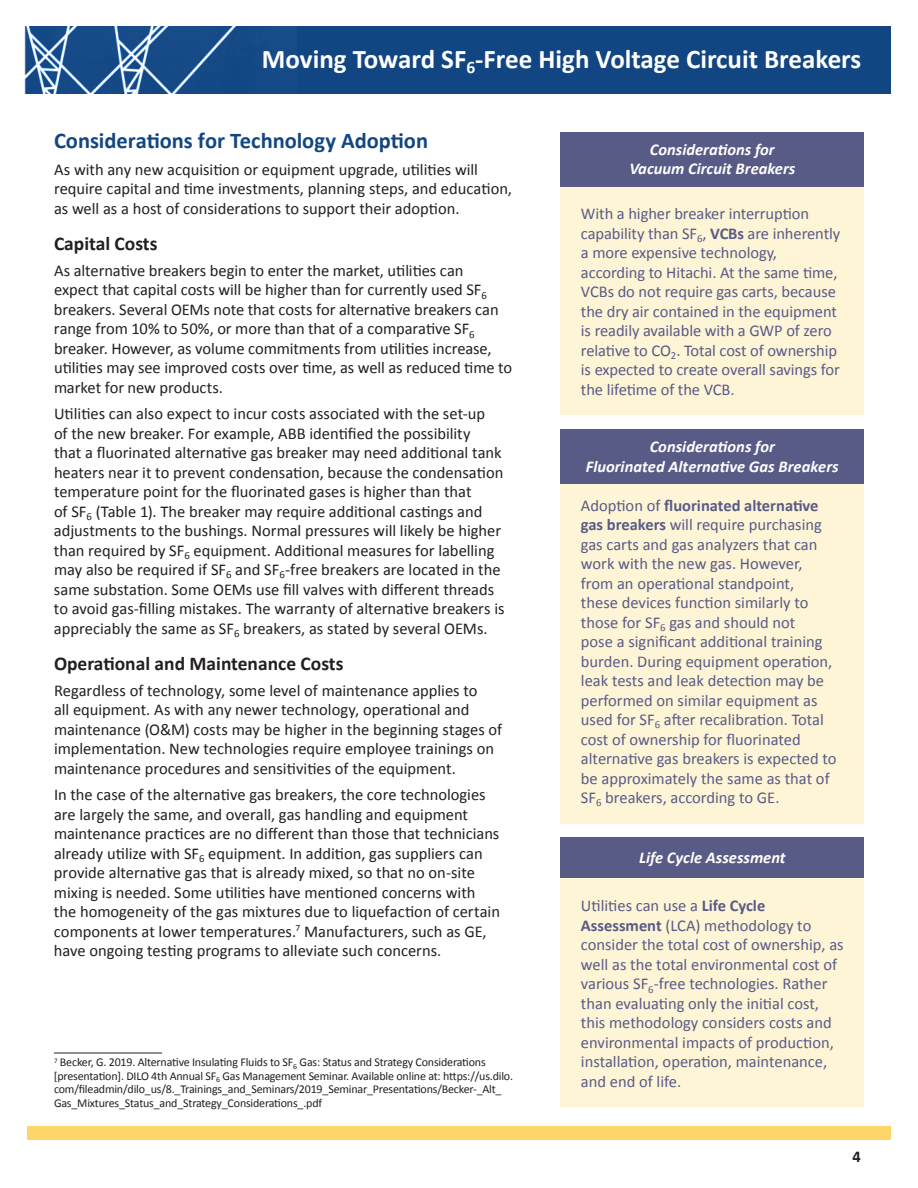
<style>
.page{position:relative;width:918px;height:1188px;background:#fff}
.page>*{position:absolute;margin:0;border:0;box-sizing:border-box;transform-origin:0 0}
.t1{font:700 27px "Calibri";color:#fff}
.t2{font:700 22.5px "Calibri";color:#124682}
.t3{font:700 19.5px "Calibri";color:#231f20}
.t4{font:16.5px/19.5px "Calibri";letter-spacing:-.005em;color:#231f20}
.t5{font:16.5px/19.5px "Calibri";color:#595b87}
.t6{font:italic 700 16.5px/19.5px "Calibri";color:#fff;text-align:center}
.t7{font:700 16.5px "Calibri";color:#231f20}
.t8{font:12px/13.5px "Calibri";letter-spacing:-.015em;color:#231f20}
.s1{font-weight:700}
</style>
<div class="page">
<div style="left:27px;top:1126px;width:864px;height:14px;background:#fdd667"></div>
<div style="left:27px;top:26px;width:864px;height:68px;background:#124682"></div>
<hr style="left:54px;top:1053px;width:108px;height:1px;background:#231f20">
<div style="left:561px;top:478px;width:303px;height:345px;background:#fef4d6"></div>
<div style="left:561px;top:429px;width:303px;height:55px;background:#595b87"></div>
<div style="left:561px;top:187px;width:303px;height:228px;background:#fef4d6"></div>
<div style="left:561px;top:132px;width:303px;height:55px;background:#595b87"></div>
<div style="left:561px;top:879px;width:303px;height:228px;background:#fef4d6"></div>
<div style="left:561px;top:838px;width:303px;height:40px;background:#595b87"></div>
<h1 class="t1" style="left:262px;top:42px;width:601px">Moving Toward SF<sub>6</sub>-Free High Voltage Circuit Breakers</h1>
<h2 class="t2" style="left:54px;top:126px;width:376px">Considerations for Technology Adoption</h2>
<p class="t4" style="left:54px;top:159px;width:460px">As with any new acquisition or equipment upgrade, utilities will require capital and time investments, planning steps, and education, as well as a host of considerations to support their adoption.</p>
<h3 class="t3" style="left:54px;top:231px;width:105px">Capital Costs</h3>
<p class="t4" style="left:54px;top:260px;width:460px">As alternative breakers begin to enter the market, utilities can expect that capital costs will be higher than for currently used SF<sub>6 </sub>breakers. Several OEMs note that costs for alternative breakers can range from 10% to 50%, or more than that of a comparative SF<sub>6 </sub>breaker. However, as volume commitments from utilities increase, utilities may see improved costs over time, as well as reduced time to market for new products.</p>
<p class="t4" style="left:54px;top:403px;width:452px">Utilities can also expect to incur costs associated with the set-up<br>of the new breaker. For example, ABB identified the possibility<br>that a fluorinated alternative gas breaker may need additional tank heaters near it to prevent condensation, because the condensation temperature point for the fluorinated gases is higher than that<br>of SF<sub>6</sub> (Table 1). The breaker may require additional castings and adjustments to the bushings. Normal pressures will likely be higher than required by SF<sub>6</sub> equipment. Additional measures for labelling may also be required if SF<sub>6</sub> and SF<sub>6</sub>-free breakers are located in the same substation. Some OEMs use fill valves with different threads to avoid gas-filling mistakes. The warranty of alternative breakers is appreciably the same as SF<sub>6</sub> breakers, as stated by several OEMs.</p>
<h3 class="t3" style="left:54px;top:651px;width:291px">Operational and Maintenance Costs</h3>
<p class="t4" style="left:54px;top:680px;width:450px">Regardless of technology, some level of maintenance applies to<br>all equipment. As with any newer technology, operational and maintenance (O&amp;M) costs may be higher in the beginning stages of implementation. New technologies require employee trainings on maintenance procedures and sensitivities of the equipment.</p>
<p class="t4" style="left:54px;top:784px;width:448px">In the case of the alternative gas breakers, the core technologies are largely the same, and overall, gas handling and equipment maintenance practices are no different than those that technicians already utilize with SF<sub>6</sub> equipment. In addition, gas suppliers can provide alternative gas that is already mixed, so that no on-site mixing is needed. Some utilities have mentioned concerns with the homogeneity of the gas mixtures due to liquefaction of certain components at lower temperatures.<sup>7</sup> Manufacturers, such as GE, have ongoing testing programs to alleviate such concerns.</p>
<p class="t8" style="left:54px;top:1055px;width:461px"><sup>7</sup> Becker, G. 2019. Alternative Insulating Fluids to SF<sub>6</sub> Gas: Status and Strategy Considerations [presentation]. DILO 4th Annual SF<sub>6</sub> Gas Management Seminar. Available online at: https://us.dilo. com/fileadmin/dilo_us/8._Trainings_and_Seminars/2019_Seminar_Presentations/Becker-_Alt_ Gas_Mixtures_Status_and_Strategy_Considerations_.pdf</p>
<h3 class="t6" style="left:629px;top:140px;width:167px">Considerations for<br>Vacuum Circuit Breakers</h3>
<p class="t5" style="left:581px;top:204px;width:261px">With a higher breaker interruption capability than SF<sub>6</sub>, <span class="s1">VCBs</span> are inherently a more expensive technology, according to Hitachi. At the same time, VCBs do not require gas carts, because the dry air contained in the equipment is readily available with a GWP of zero relative to CO<sub>2</sub>. Total cost of ownership is expected to create overall savings for the lifetime of the VCB.</p>
<h3 class="t6" style="left:586px;top:437px;width:254px">Considerations for<br>Fluorinated Alternative Gas Breakers</h3>
<p class="t5" style="left:581px;top:495px;width:257px">Adoption of <span class="s1">fluorinated alternative gas breakers</span> will require purchasing gas carts and gas analyzers that can work with the new gas. However, from an operational standpoint,<br>these devices function similarly to those for SF<sub>6</sub> gas and should not<br>pose a significant additional training burden. During equipment operation, leak tests and leak detection may be performed on similar equipment as used for SF<sub>6</sub> after recalibration. Total cost of ownership for fluorinated alternative gas breakers is expected to be approximately the same as that of SF<sub>6</sub> breakers, according to GE.</p>
<h3 class="t6" style="left:639px;top:848px;width:148px">Life Cycle Assessment</h3>
<p class="t5" style="left:581px;top:896px;width:264px">Utilities can use a <span class="s1">Life Cycle Assessment</span> (LCA) methodology to consider the total cost of ownership, as well as the total environmental cost of various SF<sub>6</sub>-free technologies. Rather than evaluating only the initial cost, this methodology considers costs and environmental impacts of production, installation, operation, maintenance, and end of life.</p>
<p class="t7" style="left:852px;top:1146px;width:10px">4</p>
</div>
